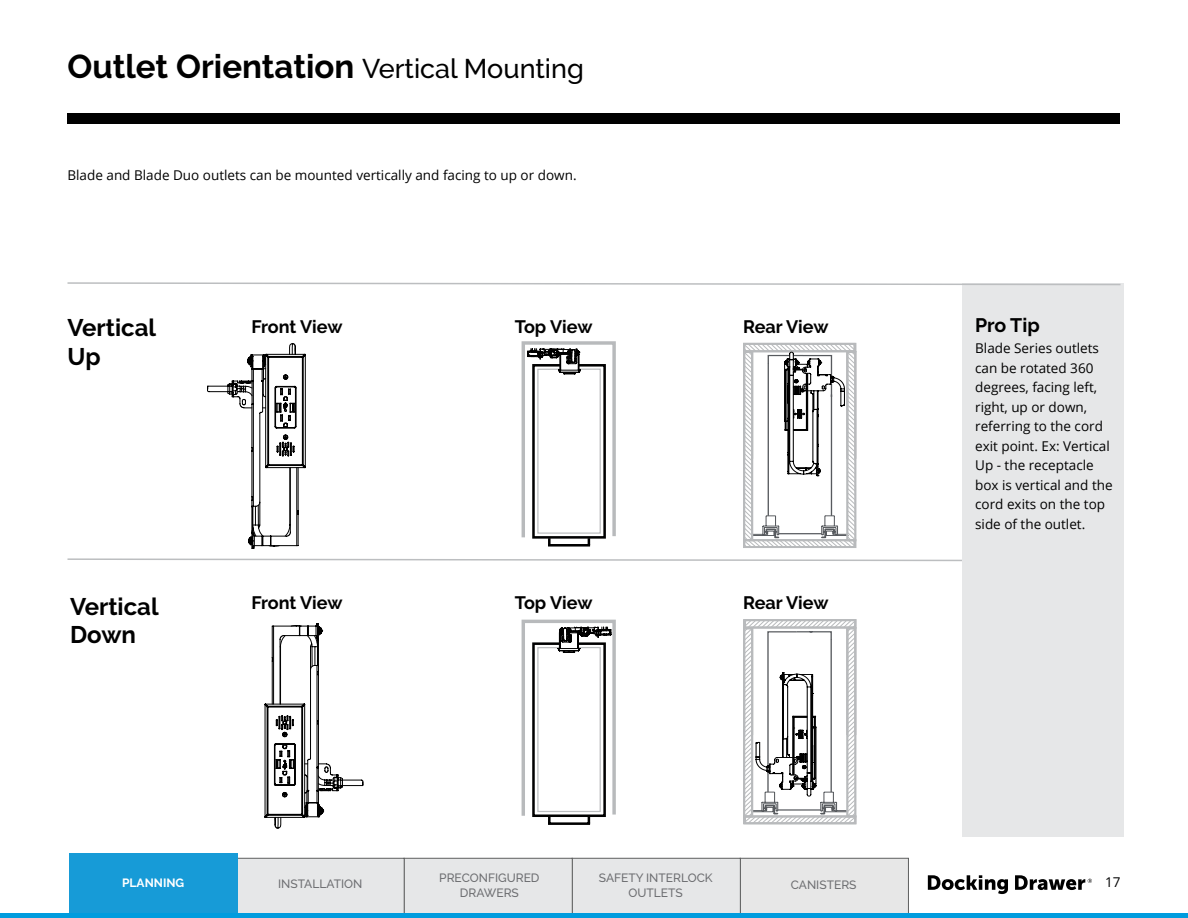
<style>
.page{position:relative;width:1188px;height:918px;background:#fff}
.page>*{position:absolute;margin:0;border:0;box-sizing:border-box;transform-origin:0 0}
.t1{font:700 33px "Raleway";color:#000}
.t2{font:700 24px/28.5px "Raleway";color:#000}
.t3{font:700 19.5px "Raleway";color:#000}
.t4{font:700 18px "Raleway";color:#000}
.t5{font:13.5px/19.5px "Open Sans";color:#000}
.t6{font:500 12px/15px "Raleway";color:#6d6e71;text-align:center}
.t7{font:700 12px "Raleway";color:#fff}
.s1{font-weight:500;font-size:27px}
</style>
<div class="page">
<svg style="left:928px;top:875px;width:164px;height:19px"></svg>
<div style="left:740px;top:858px;width:169px;height:57px;background:#e7e7e7;border:1px solid #5e5f5f"></div>
<div style="left:572px;top:858px;width:169px;height:57px;background:#e6e7e8;border:1px solid #5e5f5f"></div>
<div style="left:404px;top:858px;width:168px;height:57px;background:#e6e7e8;border:1px solid #5e5f5f"></div>
<div style="left:236px;top:858px;width:168px;height:57px;background:#e6e7e8;border:1px solid #5e5f5f"></div>
<div style="left:69px;top:853px;width:169px;height:62px;background:#179bd7"></div>
<div style="left:0;top:913px;width:1188px;height:5px;background:#009cde"></div>
<svg style="left:67px;top:558px;width:895px;height:4px"></svg>
<div style="left:962px;top:284px;width:162px;height:553px;background:#e6e7e8"></div>
<div style="left:68px;top:114px;width:1052px;height:10px;background:#000"></div>
<svg style="left:207px;top:343px;width:99px;height:205px"></svg>
<svg style="left:265px;top:624px;width:99px;height:205px"></svg>
<hr style="left:548px;top:544px;width:42px;height:3px;background:#000">
<svg style="left:521px;top:341px;width:95px;height:204px"></svg>
<hr style="left:548px;top:822px;width:42px;height:3px;background:#000">
<svg style="left:521px;top:619px;width:95px;height:205px"></svg>
<div style="left:743px;top:539px;width:113px;height:9px;border:2px solid #b8babc"></div>
<div style="left:743px;top:343px;width:113px;height:9px;border:2px solid #b8babc"></div>
<div style="left:846px;top:351px;width:10px;height:190px;border:2px solid #b8babc"></div>
<svg style="left:744px;top:344px;width:111px;height:203px"></svg>
<div style="left:743px;top:351px;width:10px;height:190px;border:2px solid #b8babc"></div>
<div style="left:743px;top:815px;width:113px;height:9px;border:2px solid #b8babc"></div>
<div style="left:743px;top:619px;width:113px;height:10px;border:2px solid #b8babc"></div>
<div style="left:743px;top:627px;width:10px;height:191px;border:2px solid #b8babc"></div>
<svg style="left:744px;top:620px;width:111px;height:203px"></svg>
<div style="left:846px;top:627px;width:10px;height:191px;border:2px solid #b8babc"></div>
<svg style="left:67px;top:282px;width:1055px;height:4px"></svg>
<h1 class="t1" style="left:68px;top:48px;width:518px">Outlet Orientation <span class="s1">Vertical Mounting</span></h1>
<p class="t5" style="left:68px;top:165px;width:511px">Blade and Blade Duo outlets can be mounted vertically and facing to up or down.</p>
<h2 class="t2" style="left:67px;top:314px;width:90px">Vertical</h2>
<h3 class="t3" style="left:975px;top:314px;width:66px">Pro Tip</h3>
<h2 class="t2" style="left:67px;top:342px;width:35px">Up</h2>
<h3 class="t4" style="left:252px;top:317px;width:92px">Front View</h3>
<h3 class="t4" style="left:515px;top:317px;width:79px">Top View</h3>
<h3 class="t4" style="left:743px;top:317px;width:87px">Rear View</h3>
<p class="t5" style="left:975px;top:338px;width:139px">Blade Series outlets can be rotated 360 degrees, facing left, right, up or down, referring to the cord exit point. Ex: Vertical<br>Up - the receptacle box is vertical and the cord exits on the top side of the outlet.</p>
<h2 class="t2" style="left:70px;top:592px;width:90px">Vertical<br>Down</h2>
<h3 class="t4" style="left:252px;top:593px;width:92px">Front View</h3>
<h3 class="t4" style="left:515px;top:593px;width:79px">Top View</h3>
<h3 class="t4" style="left:743px;top:593px;width:87px">Rear View</h3>
<p class="t6" style="left:439px;top:871px;width:102px">PRECONFIGURED<br>DRAWERS</p>
<p class="t6" style="left:599px;top:871px;width:115px">SAFETY INTERLOCK<br>OUTLETS</p>
<p class="t6" style="left:791px;top:877px;width:67px">CANISTERS</p>
<p class="t7" style="left:122px;top:876px;width:64px">PLANNING</p>
<p class="t6" style="left:278px;top:876px;width:86px">INSTALLATION</p>
<p class="t5" style="left:1105px;top:872px;width:17px">17</p>
</div>
